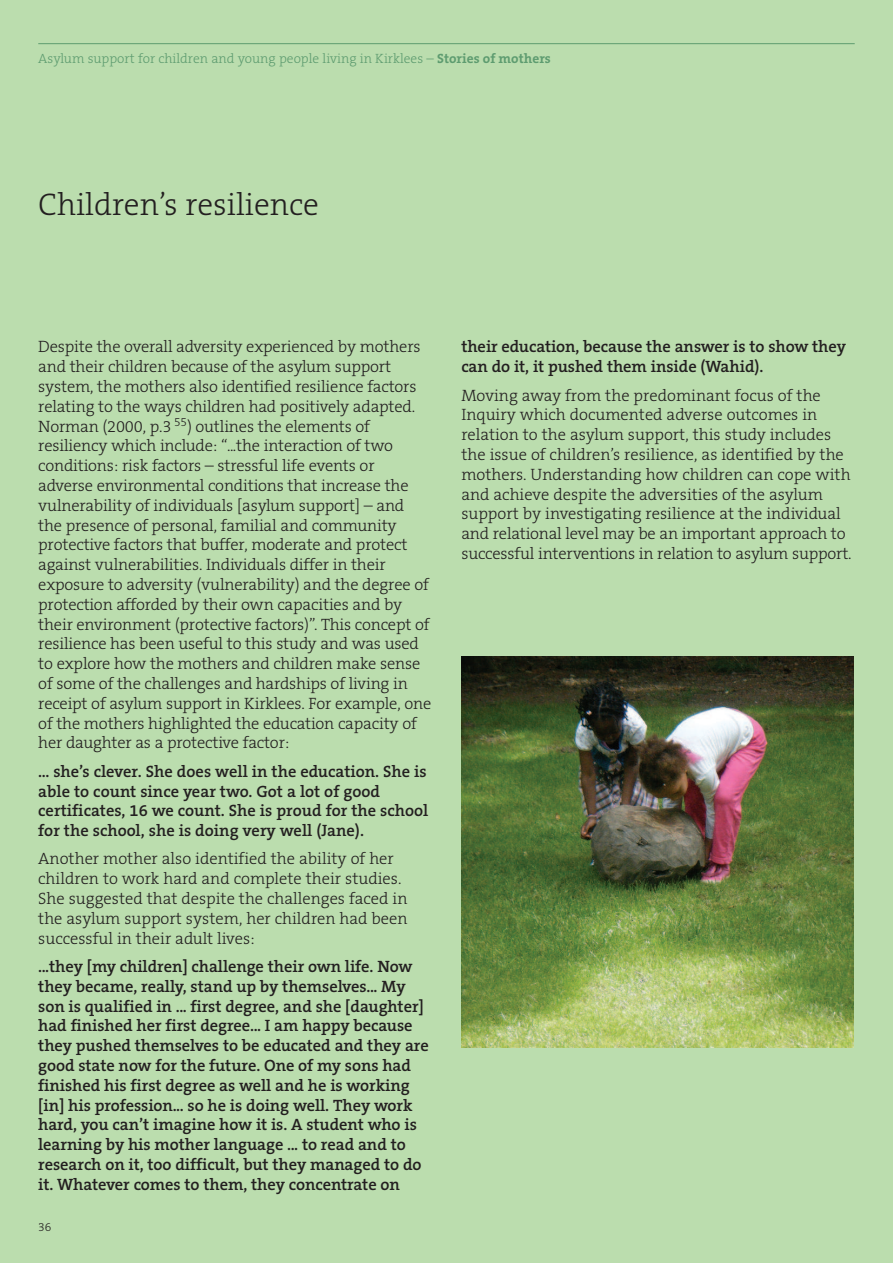
<style>
.page{position:relative;width:893px;height:1263px;background:#bbddae}
.page>*{position:absolute;margin:0;border:0;box-sizing:border-box;transform-origin:0 0}
.t1{font:300 31.5px "The Serif B3";color:#231f20}
.t2{font:300 16.5px/19.8px "The Serif B3";letter-spacing:-.01em;color:#231f20}
.t3{font:600 16.5px/19.8px "The Serif B6";letter-spacing:-.005em;color:#231f20}
.t4{font:300 13.5px "The Serif B3";color:#5e9c70}
.t5{font:300 12px "The Serif B3";color:#231f20}
.s1{font-family:"The Serif B7";font-weight:700}
</style>
<div class="page">
<hr style="left:38px;top:43px;width:817px;height:1px;background:#5e9c70">
<img style="left:461px;top:656px;width:393px;height:391px">
<p class="t4" style="left:38px;top:52px;width:514px">Asylum support for children and young people living in Kirklees – <span class="s1">Stories of mothers</span></p>
<h1 class="t1" style="left:38px;top:191px;width:282px">Children’s resilience</h1>
<p class="t2" style="left:38px;top:338px;width:395px">Despite the overall adversity experienced by mothers and their children because of the asylum support system, the mothers also identified resilience factors relating to the ways children had positively adapted.<br>Norman (2000, p.3 <sup>55</sup>) outlines the elements of resiliency which include: “...the interaction of two conditions: risk factors – stressful life events or adverse environmental conditions that increase the vulnerability of individuals [asylum support] – and the presence of personal, familial and community protective factors that buffer, moderate and protect against vulnerabilities. Individuals differ in their exposure to adversity (vulnerability) and the degree of protection afforded by their own capacities and by their environment (protective factors)”. This concept of resilience has been useful to this study and was used to explore how the mothers and children make sense of some of the challenges and hardships of living in receipt of asylum support in Kirklees. For example, one of the mothers highlighted the education capacity of her daughter as a protective factor:</p>
<p class="t3" style="left:38px;top:762px;width:392px">... she’s clever. She does well in the education. She is able to count since year two. Got a lot of good certificates, 16 we count. She is proud for the school for the school, she is doing very well (Jane).</p>
<p class="t2" style="left:38px;top:850px;width:371px">Another mother also identified the ability of her children to work hard and complete their studies.<br>She suggested that despite the challenges faced in the asylum support system, her children had been successful in their adult lives:</p>
<p class="t3" style="left:38px;top:958px;width:392px">...they [my children] challenge their own life. Now they became, really, stand up by themselves... My son is qualified in ... first degree, and she [daughter] had finished her first degree... I am happy because they pushed themselves to be educated and they are good state now for the future. One of my sons had finished his first degree as well and he is working [in] his profession... so he is doing well. They work hard, you can’t imagine how it is. A student who is learning by his mother language ... to read and to research on it, too difficult, but they managed to do it. Whatever comes to them, they concentrate on</p>
<p class="t5" style="left:38px;top:1222px;width:15px">36</p>
<p class="t3" style="left:461px;top:338px;width:386px">their education, because the answer is to show they can do it, it pushed them inside (Wahid).</p>
<p class="t2" style="left:461px;top:386px;width:392px">Moving away from the predominant focus of the Inquiry which documented adverse outcomes in relation to the asylum support, this study includes the issue of children’s resilience, as identified by the mothers. Understanding how children can cope with and achieve despite the adversities of the asylum support by investigating resilience at the individual and relational level may be an important approach to successful interventions in relation to asylum support.</p>
</div>
